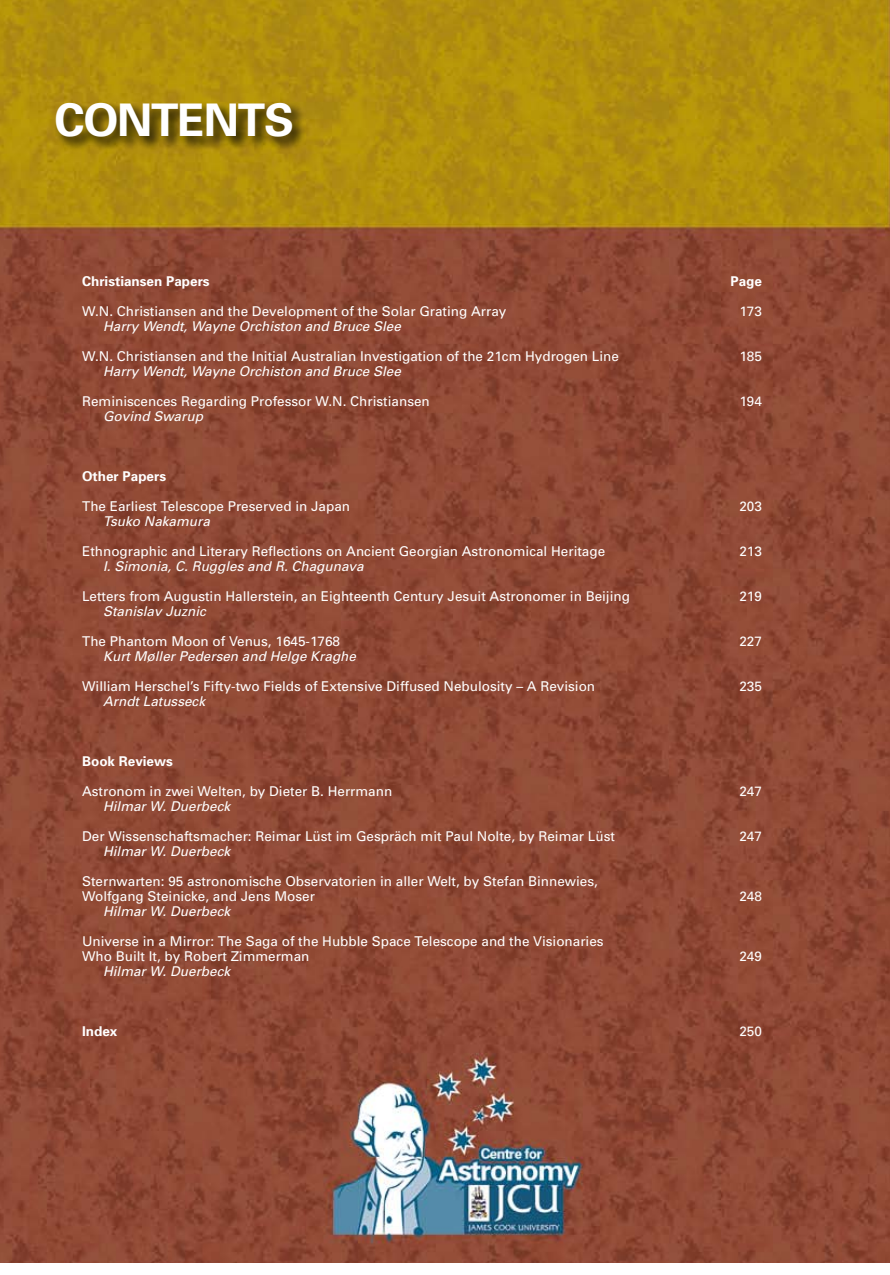
<style>
.page{position:relative;width:890px;height:1275px;background:#fff}
.page>*{position:absolute;margin:0;border:0;box-sizing:border-box;transform-origin:0 0}
.t1{font:700 45px "Univers";letter-spacing:-.025em;color:#fff}
.t2{font:13.5px/15px "Univers";color:#fff}
.t3{font:italic 13.5px "Univers";color:#fff}
.t4{font:700 13.5px "Univers";color:#fff}
</style>
<div class="page">
<img style="left:0;top:0;width:890px;height:1263px">
<div style="left:53px;top:100px;width:254px;height:51px;background:#000;opacity:.75"></div>
<h1 class="t1" style="left:54px;top:93px;width:241px">CONTENTS</h1>
<p class="t4" style="left:82px;top:273px;width:129px">Christiansen Papers</p>
<p class="t4" style="left:730px;top:273px;width:33px">Page</p>
<p class="t2" style="left:82px;top:304px;width:426px">W.N. Christiansen and the Development of the Solar Grating Array</p>
<p class="t2" style="left:739px;top:304px;width:24px">173</p>
<p class="t3" style="left:103px;top:318px;width:299px">Harry Wendt, Wayne Orchiston and Bruce Slee</p>
<p class="t2" style="left:82px;top:349px;width:538px">W.N. Christiansen and the Initial Australian Investigation of the 21cm Hydrogen Line</p>
<p class="t2" style="left:739px;top:349px;width:24px">185</p>
<p class="t3" style="left:103px;top:363px;width:299px">Harry Wendt, Wayne Orchiston and Bruce Slee</p>
<p class="t2" style="left:82px;top:394px;width:349px">Reminiscences Regarding Professor W.N. Christiansen</p>
<p class="t2" style="left:739px;top:394px;width:24px">194</p>
<p class="t3" style="left:103px;top:408px;width:101px">Govind Swarup</p>
<p class="t4" style="left:82px;top:468px;width:86px">Other Papers</p>
<p class="t2" style="left:82px;top:499px;width:269px">The Earliest Telescope Preserved in Japan</p>
<p class="t2" style="left:739px;top:499px;width:24px">203</p>
<p class="t3" style="left:103px;top:513px;width:108px">Tsuko Nakamura</p>
<p class="t2" style="left:82px;top:544px;width:524px">Ethnographic and Literary Reflections on Ancient Georgian Astronomical Heritage</p>
<p class="t2" style="left:739px;top:544px;width:24px">213</p>
<p class="t3" style="left:103px;top:558px;width:262px">I. Simonia, C. Ruggles and R. Chagunava</p>
<p class="t2" style="left:82px;top:589px;width:549px">Letters from Augustin Hallerstein, an Eighteenth Century Jesuit Astronomer in Beijing</p>
<p class="t2" style="left:739px;top:589px;width:24px">219</p>
<p class="t3" style="left:103px;top:603px;width:104px">Stanislav Juznic</p>
<p class="t2" style="left:82px;top:634px;width:259px">The Phantom Moon of Venus, 1645-1768</p>
<p class="t2" style="left:739px;top:634px;width:24px">227</p>
<p class="t3" style="left:103px;top:648px;width:254px">Kurt Møller Pedersen and Helge Kraghe</p>
<p class="t2" style="left:82px;top:679px;width:514px">William Herschel’s Fifty-two Fields of Extensive Diffused Nebulosity – A Revision</p>
<p class="t2" style="left:739px;top:679px;width:24px">235</p>
<p class="t3" style="left:103px;top:693px;width:104px">Arndt Latusseck</p>
<p class="t4" style="left:82px;top:753px;width:92px">Book Reviews</p>
<p class="t2" style="left:82px;top:784px;width:312px">Astronom in zwei Welten, by Dieter B. Herrmann</p>
<p class="t2" style="left:739px;top:784px;width:24px">247</p>
<p class="t3" style="left:103px;top:798px;width:129px">Hilmar W. Duerbeck</p>
<p class="t2" style="left:82px;top:829px;width:534px">Der Wissenschaftsmacher: Reimar Lüst im Gespräch mit Paul Nolte, by Reimar Lüst</p>
<p class="t2" style="left:739px;top:829px;width:24px">247</p>
<p class="t3" style="left:103px;top:843px;width:129px">Hilmar W. Duerbeck</p>
<p class="t2" style="left:82px;top:874px;width:517px">Sternwarten: 95 astronomische Observatorien in aller Welt, by Stefan Binnewies,<br>Wolfgang Steinicke, and Jens Moser</p>
<p class="t2" style="left:739px;top:889px;width:24px">248</p>
<p class="t3" style="left:103px;top:903px;width:129px">Hilmar W. Duerbeck</p>
<p class="t2" style="left:82px;top:934px;width:523px">Universe in a Mirror: The Saga of the Hubble Space Telescope and the Visionaries<br>Who Built It, by Robert Zimmerman</p>
<p class="t3" style="left:103px;top:963px;width:129px">Hilmar W. Duerbeck</p>
<p class="t2" style="left:739px;top:949px;width:24px">249</p>
<p class="t4" style="left:82px;top:1023px;width:37px">Index</p>
<p class="t2" style="left:739px;top:1024px;width:24px">250</p>
</div>
